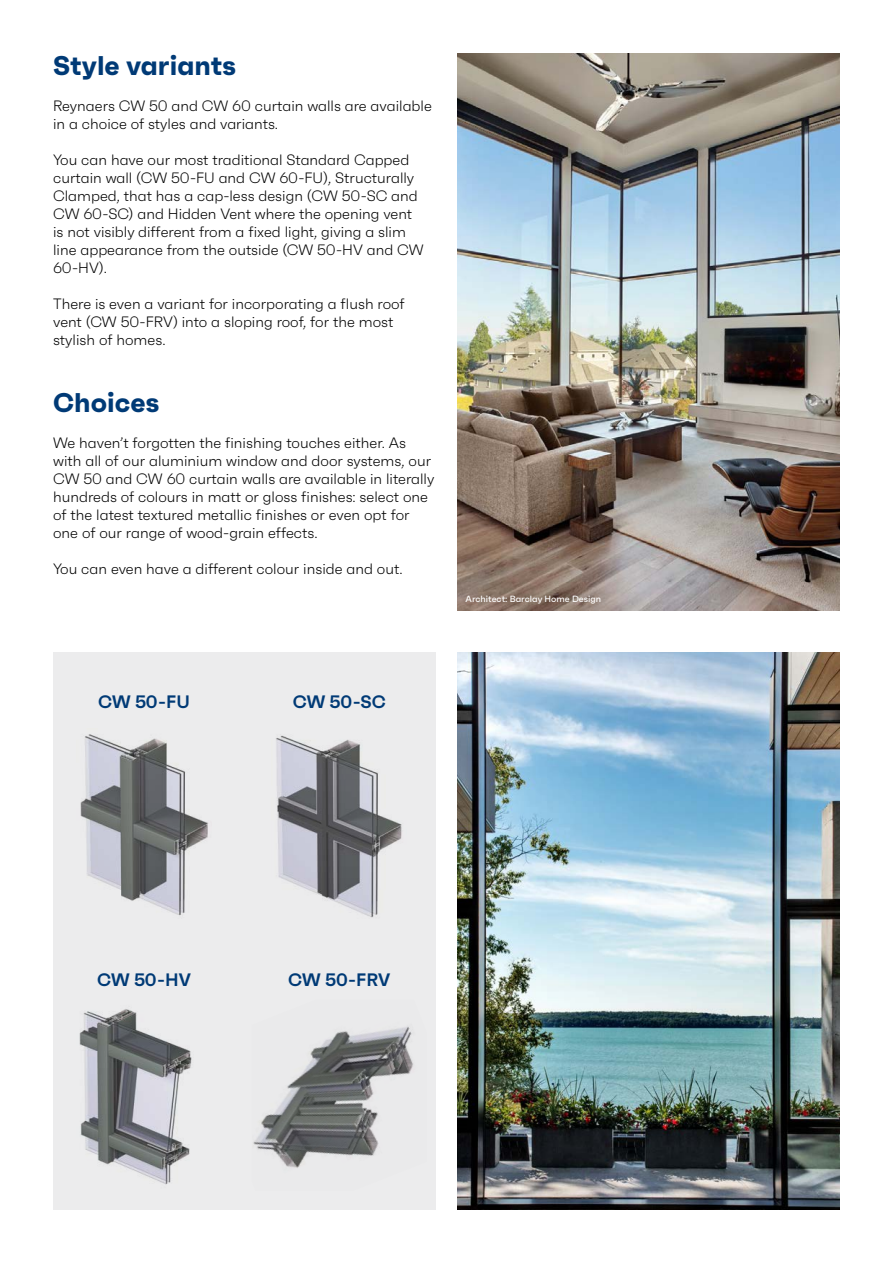
<style>
.page{position:relative;width:893px;height:1263px;background:#fff}
.page>*{position:absolute;margin:0;border:0;box-sizing:border-box;transform-origin:0 0}
.t1{font:700 27px "Faktum";color:#003a76}
.t2{font:600 18px "Faktum";color:#003a76}
.t3{font:300 15px/18px "Faktum";color:#000}
.t4{font:500 9px "Faktum";color:#fff}
</style>
<div class="page">
<div style="left:53px;top:653px;width:383px;height:557px;background:#ececed"></div>
<img style="left:457px;top:53px;width:383px;height:557px">
<img style="left:457px;top:653px;width:383px;height:557px">
<img style="left:80px;top:734px;width:128px;height:182px">
<img style="left:79px;top:1009px;width:113px;height:176px">
<img style="left:276px;top:735px;width:126px;height:183px">
<img style="left:253px;top:1026px;width:161px;height:142px">
<h1 class="t1" style="left:53px;top:48px;width:184px">Style variants</h1>
<p class="t3" style="left:53px;top:96px;width:380px">Reynaers CW 50 and CW 60 curtain walls are available in a choice of styles and variants.</p>
<p class="t3" style="left:53px;top:150px;width:372px">You can have our most traditional Standard Capped curtain wall (CW 50-FU and CW 60-FU), Structurally Clamped, that has a cap-less design (CW 50-SC and CW 60-SC) and Hidden Vent where the opening vent is not visibly different from a fixed light, giving a slim line appearance from the outside (CW 50-HV and CW 60-HV).</p>
<p class="t3" style="left:53px;top:294px;width:353px">There is even a variant for incorporating a flush roof vent (CW 50-FRV) into a sloping roof, for the most stylish of homes.</p>
<h1 class="t1" style="left:53px;top:385px;width:108px">Choices</h1>
<p class="t3" style="left:53px;top:434px;width:383px">We haven’t forgotten the finishing touches either. As with all of our aluminium window and door systems, our CW 50 and CW 60 curtain walls are available in literally hundreds of colours in matt or gloss finishes: select one of the latest textured metallic finishes or even opt for one of our range of wood-grain effects.</p>
<p class="t3" style="left:53px;top:560px;width:351px">You can even have a different colour inside and out.</p>
<p class="t4" style="left:466px;top:593px;width:137px">Architect: Barclay Home Design</p>
<p class="t2" style="left:98px;top:690px;width:93px">CW 50-FU</p>
<p class="t2" style="left:293px;top:690px;width:95px">CW 50-SC</p>
<p class="t2" style="left:97px;top:968px;width:95px">CW 50-HV</p>
<p class="t2" style="left:288px;top:968px;width:104px">CW 50-FRV</p>
</div>
